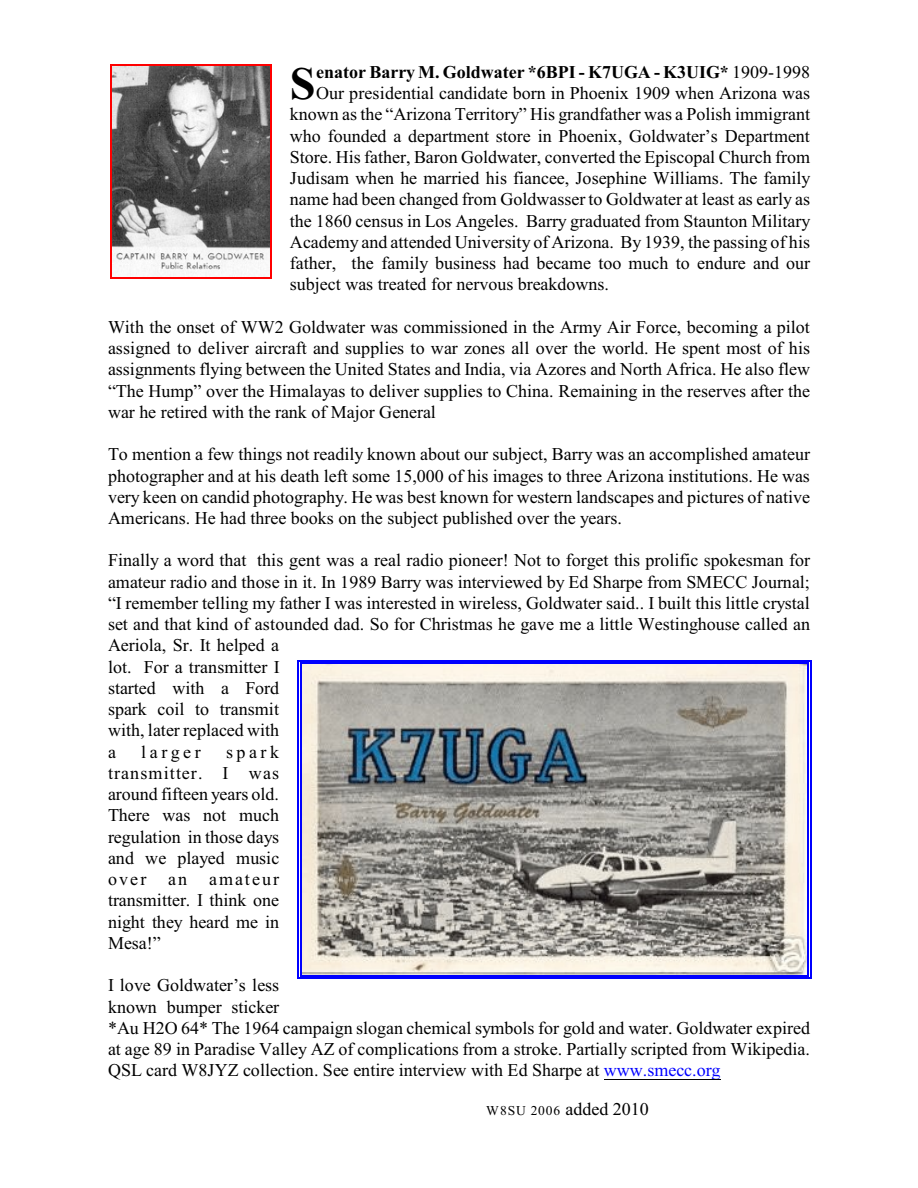
<style>
.page{position:relative;width:918px;height:1188px;background:#fff}
.page>*{position:absolute;margin:0;border:0;box-sizing:border-box;transform-origin:0 0}
.t1{font:700 46.5px "Times New Roman";color:#000}
.t2{font:18px/21.3px "Times New Roman";color:#000;text-align:justify}
.t3{font:700 18px "Times New Roman";color:#000}
.s1{font-weight:400}
.s2{color:#00f}
.s3{font-size:13.5px}
</style>
<div class="page">
<img style="left:111px;top:66px;width:160px;height:211px">
<hr style="left:110px;top:64px;width:1px;height:214px;background:#f00">
<hr style="left:271px;top:64px;width:1px;height:214px;background:#f00">
<hr style="left:110px;top:64px;width:162px;height:2px;background:#f00">
<hr style="left:110px;top:277px;width:162px;height:2px;background:#f00">
<img style="left:301px;top:664px;width:507px;height:311px">
<hr style="left:300px;top:663px;width:1px;height:313px;background:#00f">
<hr style="left:808px;top:663px;width:1px;height:313px;background:#00f">
<hr style="left:300px;top:663px;width:509px;height:1px;background:#00f">
<hr style="left:300px;top:975px;width:509px;height:1px;background:#00f">
<hr style="left:297px;top:660px;width:1px;height:319px;background:#00f">
<hr style="left:811px;top:660px;width:1px;height:319px;background:#00f">
<hr style="left:297px;top:660px;width:515px;height:1px;background:#00f">
<hr style="left:297px;top:978px;width:515px;height:1px;background:#00f">
<hr style="left:604px;top:1079px;width:116px;height:1px;background:#000">
<h1 class="t1" style="left:290px;top:68px;width:27px">S</h1>
<p class="t3" style="left:316px;top:66px;width:495px">enator Barry M. Goldwater *6BPI - K7UGA - K3UIG* <span class="s1">1909-1998</span></p>
<p class="t2" style="left:316px;top:84px;width:496px">Our presidential candidate born in Phoenix 1909 when Arizona was</p>
<p class="t2" style="left:290px;top:105px;width:522px">known as the “Arizona Territory” His grandfather was a Polish immigrant</p>
<p class="t2" style="left:290px;top:127px;width:522px">who founded a department store in Phoenix, Goldwater’s Department</p>
<p class="t2" style="left:290px;top:148px;width:522px">Store. His father, Baron Goldwater, converted the Episcopal Church from</p>
<p class="t2" style="left:290px;top:169px;width:522px">Judisam when he married his fiancee, Josephine Williams. The family</p>
<p class="t2" style="left:290px;top:190px;width:522px">name had been changed from Goldwasser to Goldwater at least as early as</p>
<p class="t2" style="left:290px;top:212px;width:522px">the 1860 census in Los Angeles. Barry graduated from Staunton Military</p>
<p class="t2" style="left:290px;top:233px;width:522px">Academy and attended University of Arizona. By 1939, the passing of his</p>
<p class="t2" style="left:290px;top:254px;width:522px">father, the family business had became too much to endure and our</p>
<p class="t2" style="left:290px;top:275px;width:321px">subject was treated for nervous breakdowns.</p>
<p class="t2" style="left:108px;top:318px;width:704px">With the onset of WW2 Goldwater was commissioned in the Army Air Force, becoming a pilot assigned to deliver aircraft and supplies to war zones all over the world. He spent most of his assignments flying between the United States and India, via Azores and North Africa. He also flew “The Hump” over the Himalayas to deliver supplies to China. Remaining in the reserves after the war he retired with the rank of Major General</p>
<p class="t2" style="left:108px;top:445px;width:704px">To mention a few things not readily known about our subject, Barry was an accomplished amateur photographer and at his death left some 15,000 of his images to three Arizona institutions. He was very keen on candid photography. He was best known for western landscapes and pictures of native Americans. He had three books on the subject published over the years.</p>
<p class="t2" style="left:108px;top:552px;width:704px;text-align:left">Finally a word that this gent was a real radio pioneer! Not to forget this prolific spokesman for amateur radio and those in it. In 1989 Barry was interviewed by Ed Sharpe from SMECC Journal; “I remember telling my father I was interested in wireless, Goldwater said.. I built this little crystal set and that kind of astounded dad. So for Christmas he gave me a little Westinghouse called an Aeriola, Sr. It helped a<br>lot. For a transmitter I<br>started with a Ford<br>spark coil to transmit<br>with, later replaced with<br>a</p>
<p class="t2" style="left:108px;top:743px;width:173px;text-indent:118px">spark transmitter. I was around fifteen years old.<br>There was not much regulation in those days and we played music over an amateur transmitter. I think one night they heard me in Mesa!”</p>
<p class="t2" style="left:108px;top:976px;width:704px;text-align:left">I love Goldwater’s less<br>known bumper sticker<br>*Au H2O 64* The 1964 campaign slogan chemical symbols for gold and water. Goldwater expired at age 89 in Paradise Valley AZ of complications from a stroke. Partially scripted from Wikipedia.<br>QSL card W8JYZ collection. See entire interview with Ed Sharpe at <span class="s2">www.smecc.org</span></p>
<p class="t2" style="left:486px;top:1100px;width:164px"><span class="s3">W8SU 2006</span> added 2010</p>
<p class="t2" style="left:141px;top:743px;width:61px">larger</p>
</div>
